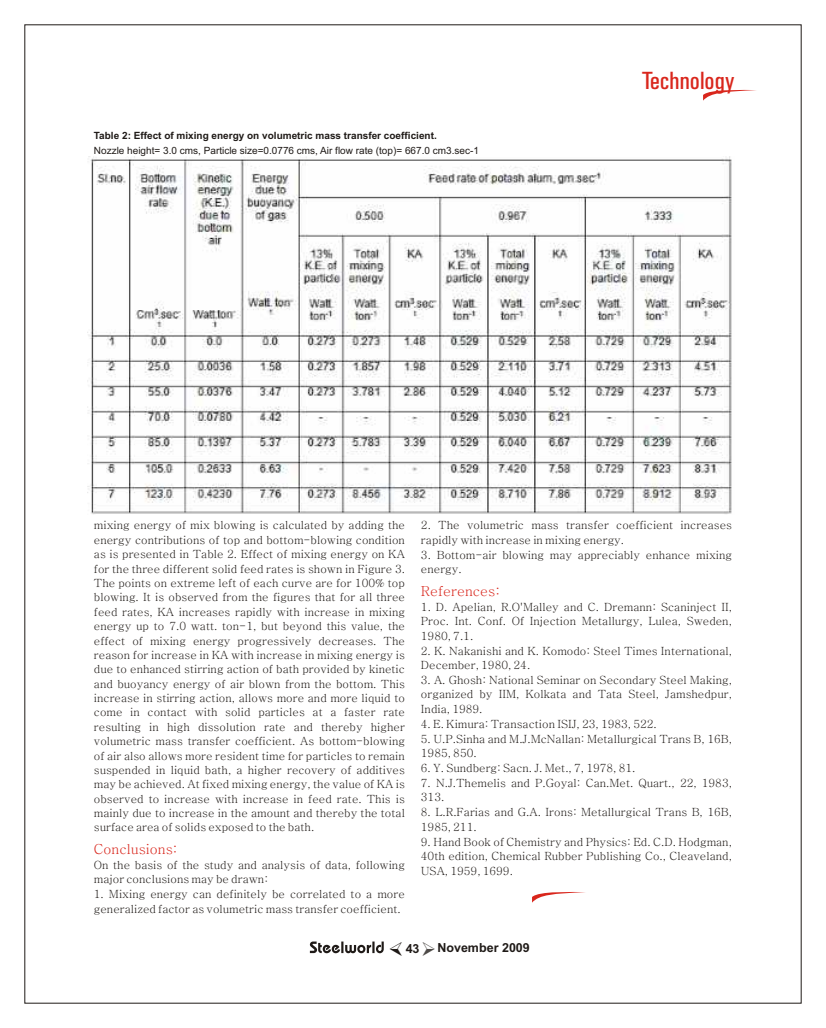
<style>
.page{position:relative;width:826px;height:1028px;background:#fff}
.page>*{position:absolute;margin:0;border:0;box-sizing:border-box;transform-origin:0 0}
.t1{font:25px "Univers Condensed";color:#d9261c}
.t2{font:13.75px "Batang";color:#d9261c}
.t3{font:700 12.5px "Arial";color:#1f1a17}
.t4{font:11.25px/14.4px "Batang";color:#1f1a17}
.t5{font:10px "Arial";color:#1f1a17}
.t6{font:700 10px "Arial";color:#1f1a17}
</style>
<div class="page">
<svg style="left:310px;top:941px;width:74px;height:12px"></svg>
<svg style="left:703px;top:89px;width:53px;height:12px"></svg>
<svg style="left:532px;top:891px;width:53px;height:11px"></svg>
<img style="left:88px;top:157px;width:644px;height:357px">
<p class="t6" style="left:94px;top:131px;width:344px">Table 2: Effect of mixing energy on volumetric mass transfer coefficient.</p>
<p class="t5" style="left:94px;top:146px;width:386px">Nozzle height= 3.0 cms, Particle size=0.0776 cms, Air flow rate (top)= 667.0 cm3.sec-1</p>
<h1 class="t1" style="left:641px;top:71px;width:95px">Technology</h1>
<p class="t4" style="left:94px;top:518px;width:312px">mixing energy of mix blowing is calculated by adding the</p>
<p class="t4" style="left:421px;top:518px;width:312px">2. The volumetric mass transfer coefficient increases</p>
<p class="t4" style="left:94px;top:532px;width:312px">energy contributions of top and bottom-blowing condition</p>
<p class="t4" style="left:421px;top:532px;width:205px">rapidly with increase in mixing energy.</p>
<p class="t4" style="left:94px;top:547px;width:312px">as is presented in Table 2. Effect of mixing energy on KA</p>
<p class="t4" style="left:421px;top:547px;width:312px">3. Bottom-air blowing may appreciably enhance mixing</p>
<p class="t4" style="left:94px;top:561px;width:312px">for the three different solid feed rates is shown in Figure 3.</p>
<p class="t4" style="left:421px;top:562px;width:42px">energy.</p>
<p class="t4" style="left:94px;top:576px;width:312px">The points on extreme left of each curve are for 100% top blowing. It is observed from the figures that for all three</p>
<p class="t4" style="left:421px;top:599px;width:312px">1. D. Apelian, R.O'Malley and C. Dremann: Scaninject II,</p>
<p class="t2" style="left:421px;top:584px;width:81px">References:</p>
<p class="t4" style="left:94px;top:604px;width:312px">feed rates, KA increases rapidly with increase in mixing</p>
<p class="t4" style="left:421px;top:614px;width:312px">Proc. Int. Conf. Of Injection Metallurgy, Lulea, Sweden,</p>
<p class="t4" style="left:94px;top:619px;width:312px">energy up to 7.0 watt. ton-1, but beyond this value, the</p>
<p class="t4" style="left:421px;top:628px;width:54px">1980, 7.1.</p>
<p class="t4" style="left:94px;top:633px;width:312px">effect of mixing energy progressively decreases. The</p>
<p class="t4" style="left:421px;top:643px;width:312px">2. K. Nakanishi and K. Komodo: Steel Times International,</p>
<p class="t4" style="left:94px;top:647px;width:312px">reason for increase in KA with increase in mixing energy is</p>
<p class="t4" style="left:421px;top:657px;width:111px">December, 1980, 24.</p>
<p class="t4" style="left:94px;top:662px;width:312px">due to enhanced stirring action of bath provided by kinetic</p>
<p class="t4" style="left:421px;top:672px;width:312px">3. A. Ghosh: National Seminar on Secondary Steel Making,</p>
<p class="t4" style="left:94px;top:676px;width:312px">and buoyancy energy of air blown from the bottom. This</p>
<p class="t4" style="left:421px;top:687px;width:312px">organized by IIM, Kolkata and Tata Steel, Jamshedpur,</p>
<p class="t4" style="left:94px;top:691px;width:312px">increase in stirring action, allows more and more liquid to</p>
<p class="t4" style="left:421px;top:701px;width:63px">India, 1989.</p>
<p class="t4" style="left:94px;top:705px;width:312px">come in contact with solid particles at a faster rate</p>
<p class="t4" style="left:421px;top:716px;width:237px">4. E. Kimura: Transaction ISIJ, 23, 1983, 522.</p>
<p class="t4" style="left:94px;top:719px;width:312px">resulting in high dissolution rate and thereby higher volumetric mass transfer coefficient. As bottom-blowing</p>
<p class="t4" style="left:421px;top:731px;width:312px">5. U.P.Sinha and M.J.McNallan: Metallurgical Trans B, 16B,</p>
<p class="t4" style="left:94px;top:748px;width:312px">of air also allows more resident time for particles to remain</p>
<p class="t4" style="left:421px;top:746px;width:57px">1985, 850.</p>
<p class="t4" style="left:94px;top:762px;width:58px">suspended</p>
<p class="t4" style="left:421px;top:761px;width:216px">6. Y. Sundberg: Sacn. J. Met., 7, 1978, 81.</p>
<p class="t4" style="left:94px;top:762px;width:312px;text-align:right">in liquid bath, a higher recovery of additives<br>may be achieved. At fixed mixing energy, the value of KA is</p>
<p class="t4" style="left:421px;top:776px;width:312px">7. N.J.Themelis and P.Goyal: Can.Met. Quart., 22, 1983,</p>
<p class="t4" style="left:94px;top:791px;width:312px">observed to increase with increase in feed rate. This is</p>
<p class="t4" style="left:421px;top:790px;width:25px">313.</p>
<p class="t4" style="left:94px;top:806px;width:312px">mainly due to increase in the amount and thereby the total</p>
<p class="t4" style="left:421px;top:805px;width:312px">8. L.R.Farias and G.A. Irons: Metallurgical Trans B, 16B,</p>
<p class="t4" style="left:94px;top:820px;width:222px">surface area of solids exposed to the bath.</p>
<p class="t4" style="left:421px;top:819px;width:57px">1985, 211.</p>
<p class="t4" style="left:421px;top:834px;width:312px">9. Hand Book of Chemistry and Physics: Ed. C.D. Hodgman,<br>40th edition, Chemical Rubber Publishing Co., Cleaveland,</p>
<p class="t4" style="left:94px;top:857px;width:312px">On the basis of the study and analysis of data, following</p>
<p class="t2" style="left:94px;top:842px;width:85px">Conclusions:</p>
<p class="t4" style="left:421px;top:863px;width:94px">USA, 1959, 1699.</p>
<p class="t4" style="left:94px;top:872px;width:176px">major conclusions may be drawn:</p>
<p class="t4" style="left:94px;top:887px;width:312px">1. Mixing energy can definitely be correlated to a more generalized factor as volumetric mass transfer coefficient.</p>
<p class="t3" style="left:405px;top:943px;width:15px">43</p>
<p class="t3" style="left:437px;top:942px;width:94px">November 2009</p>
</div>
